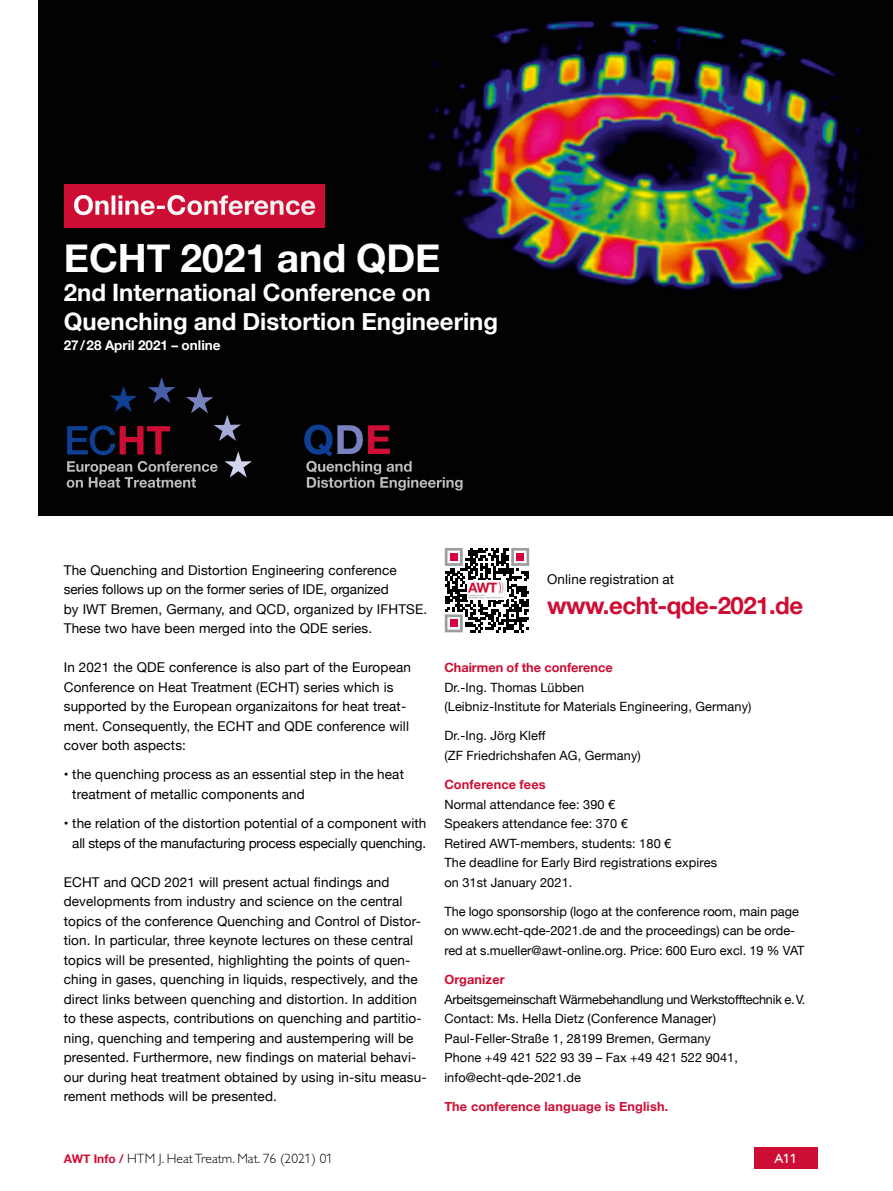
<style>
.page{position:relative;width:893px;height:1191px;background:#fff}
.page>*{position:absolute;margin:0;border:0;box-sizing:border-box;transform-origin:0 0}
.t1{font:700 39px "Helvetica Neue";color:#fff}
.t2{font:700 27px "Helvetica Neue";color:#fff}
.t3{font:700 24px/28.8px "Helvetica Neue";color:#fff}
.t4{font:700 24px "Helvetica Neue";letter-spacing:-.02em;color:#ce0d34}
.t5{font:13.5px/19.5px "Helvetica Neue";letter-spacing:.01em;color:#000}
.t6{font:13.5px/19.5px "Helvetica Neue";letter-spacing:-.01em;color:#000;text-align:right}
.t7{font:13.5px "Gill Sans HTM Light";color:#000}
.t8{font:700 13.5px "Helvetica Neue";color:#fff}
.t9{font:13.5px "Gill Sans HTM Regular";color:#fff}
.t10{font:12.75px/19.5px "Helvetica Neue";letter-spacing:.01em;color:#000}
.t11{font:700 12.75px "Helvetica Neue";letter-spacing:.01em;color:#ce0d34}
.s1{font-family:"Helvetica Neue";font-weight:700;font-size:12px;color:#ce0d34}
</style>
<div class="page">
<img style="left:38px;top:0;width:855px;height:516px">
<svg style="left:67px;top:461px;width:151px;height:27px;background:#373737"></svg>
<svg style="left:67px;top:425px;width:103px;height:30px;background:#31102a"></svg>
<svg style="left:148px;top:377px;width:27px;height:26px"></svg>
<svg style="left:110px;top:386px;width:27px;height:26px"></svg>
<svg style="left:224px;top:451px;width:28px;height:26px"></svg>
<svg style="left:186px;top:387px;width:55px;height:54px;background:#171921"></svg>
<svg style="left:304px;top:424px;width:159px;height:66px;background:#241f27"></svg>
<svg style="left:445px;top:548px;width:84px;height:84px"></svg>
<div style="left:450px;top:553px;width:8px;height:8px;background:#d90041"></div>
<div style="left:516px;top:553px;width:8px;height:8px;background:#d90041"></div>
<div style="left:450px;top:619px;width:8px;height:8px;background:#d90041"></div>
<img style="left:468px;top:580px;width:38px;height:20px">
<div style="left:64px;top:184px;width:260px;height:44px;background:#ce0d34"></div>
<div style="left:754px;top:1147px;width:64px;height:21px;background:#ce0d34"></div>
<h2 class="t2" style="left:73px;top:184px;width:244px">Online-Conference</h2>
<h1 class="t1" style="left:64px;top:228px;width:378px">ECHT 2021 and QDE</h1>
<h3 class="t3" style="left:64px;top:279px;width:436px">2nd International Conference on<br>Quenching and Distortion Engineering</h3>
<p class="t8" style="left:64px;top:335px;width:158px">27 / 28 April 2021 – online</p>
<p class="t5" style="left:64px;top:561px;width:365px">The Quenching and Distortion Engineering conference series follows up on the former series of IDE, organized<br>by IWT Bremen, Germany, and QCD, organized by IFHTSE.<br>These two have been merged into the QDE series.</p>
<p class="t5" style="left:64px;top:658px;width:349px">In 2021 the QDE conference is also part of the European Conference on Heat Treatment (ECHT) series which is supported by the European organizaitons for heat treat&shy;ment. Consequently, the ECHT and QDE conference will cover both aspects:</p>
<p class="t5" style="left:72px;top:765px;width:333px;text-indent:-9px">• the quenching process as an essential step in the heat treatment of metallic components and</p>
<p class="t6" style="left:64px;top:814px;width:364px">• the relation of the distortion potential of a component with all steps of the manufacturing process especially quenching.</p>
<p class="t5" style="left:64px;top:872px;width:364px">ECHT and QCD 2021 will present actual findings and developments from industry and science on the central topics of the conference Quenching and Control of Distor&shy;tion. In particular, three keynote lectures on these central topics will be presented, highlighting the points of quen&shy;ching in gases, quenching in liquids, respectively, and the direct links between quenching and distortion. In addition to these aspects, contributions on quenching and partitio&shy;ning, quenching and tempering and austempering will be presented. Furthermore, new findings on material behavi&shy;our during heat treatment obtained by using in-situ measu&shy;rement methods will be presented.</p>
<p class="t5" style="left:547px;top:570px;width:129px">Online registration at</p>
<h3 class="t4" style="left:547px;top:586px;width:258px">www.echt-qde-2021.de</h3>
<p class="t11" style="left:444px;top:657px;width:170px">Chairmen of the conference</p>
<p class="t10" style="left:444px;top:678px;width:309px">Dr.-Ing. Thomas Lübben<br>(Leibniz-Institute for Materials Engineering, Germany)</p>
<p class="t10" style="left:444px;top:726px;width:198px">Dr.-Ing. Jörg Kleff<br>(ZF Friedrichshafen AG, Germany)</p>
<p class="t11" style="left:444px;top:774px;width:103px">Conference fees</p>
<p class="t10" style="left:444px;top:795px;width:274px">Normal attendance fee: 390 €<br>Speakers attendance fee: 370 €<br>Retired AWT-members, students: 180 €<br>The deadline for Early Bird registrations expires on 31st January 2021.</p>
<p class="t10" style="left:444px;top:902px;width:362px">The logo sponsorship (logo at the conference room, main page on www.echt-qde-2021.de and the proceedings) can be orde&shy;red at s.mueller@awt-online.org. Price: 600 Euro excl. 19 % VAT</p>
<p class="t11" style="left:444px;top:969px;width:62px">Organizer</p>
<p class="t10" style="left:444px;top:990px;width:362px">Arbeitsgemeinschaft Wärmebehandlung und Werkstofftechnik e. V.<br>Contact: Ms. Hella Dietz (Conference Manager)<br>Paul-Feller-Straße 1, 28199 Bremen, Germany<br>Phone +49 421 522 93 39 – Fax +49 421 522 9041, info@echt-qde-2021.de</p>
<p class="t11" style="left:444px;top:1096px;width:225px">The conference language is English.</p>
<p class="t7" style="left:64px;top:1150px;width:271px"><span class="s1">AWT Info /</span> HTM J. Heat Treatm. Mat. 76 (2021) 01</p>
<p class="t9" style="left:774px;top:1150px;width:24px">A11</p>
</div>
